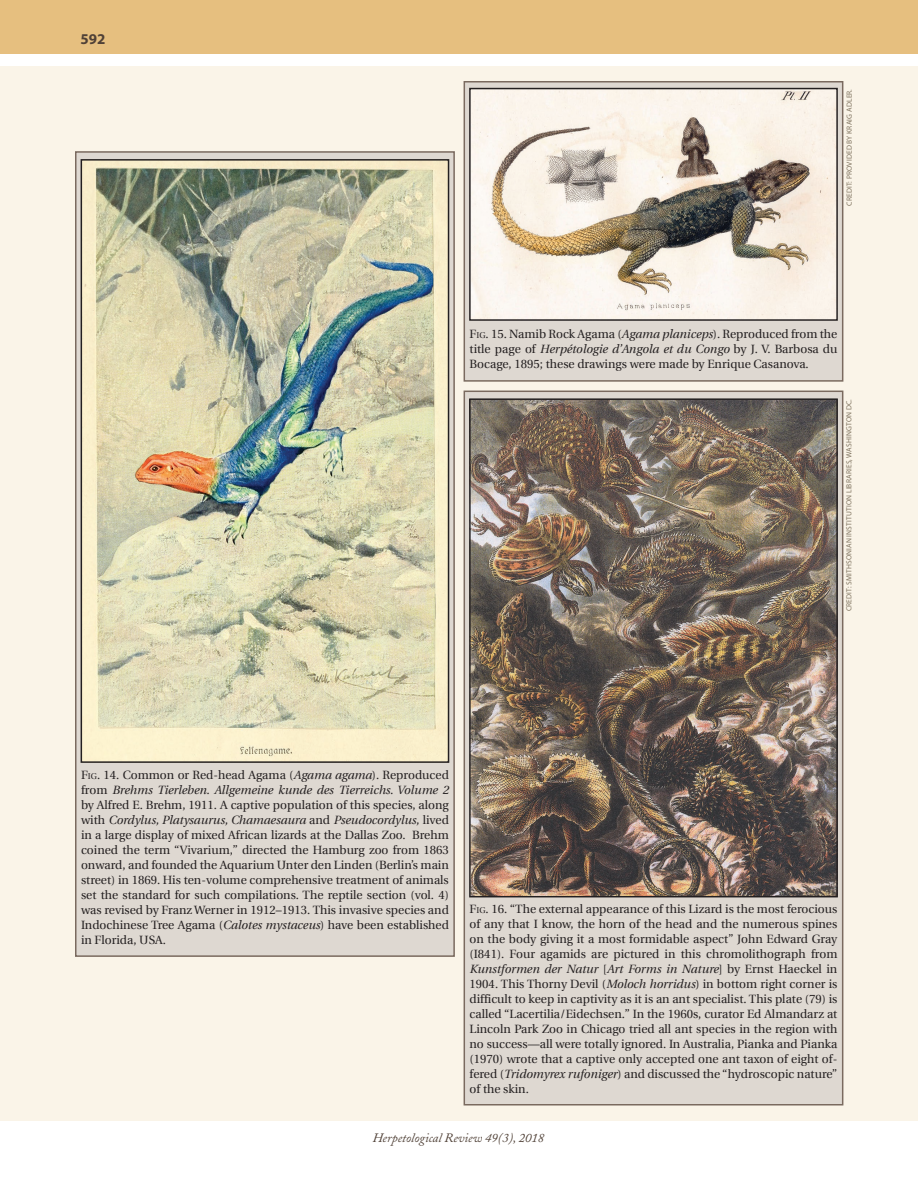
<style>
.page{position:relative;width:918px;height:1188px;background:#fff}
.page>*{position:absolute;margin:0;border:0;box-sizing:border-box;transform-origin:0 0}
.t1{font:700 15px "Myriad Pro";color:#504137}
.t2{font:italic 12.75px "Adobe Caslon";color:#504137}
.t3{font:12px/15px "Utopia";color:#231f20;text-align:justify}
.t4{font:7.5px "Myriad Pro";letter-spacing:.02em;color:#7e725e}
.s1{font-style:inherit}
.s2{font-size:8.4px}
.s3{font-style:italic}
</style>
<div class="page">
<div style="left:0;top:0;width:918px;height:54px;background:#e6bf7f"></div>
<div style="left:0;top:67px;width:918px;height:1054px;background:#faf4e8"></div>
<div style="left:75px;top:151px;width:380px;height:806px;background:#ded8d1;border:2px solid #7a6a5f"></div>
<img style="left:84px;top:162px;width:362px;height:598px">
<div style="left:81px;top:159px;width:368px;height:604px;border:2px solid #231f20"></div>
<div style="left:464px;top:81px;width:379px;height:301px;background:#ded8d1;border:2px solid #7a6a5f"></div>
<img style="left:472px;top:91px;width:363px;height:227px">
<div style="left:469px;top:88px;width:369px;height:233px;border:2px solid #231f20"></div>
<div style="left:464px;top:391px;width:379px;height:715px;background:#ded8d1;border:2px solid #7a6a5f"></div>
<img style="left:472px;top:401px;width:363px;height:493px">
<div style="left:469px;top:398px;width:369px;height:499px;border:2px solid #231f20"></div>
<p class="t1" style="left:80px;top:29px;width:26px">592</p>
<p class="t4" style="left:845px;top:206px;width:118px;rotate:-90deg">CREDIT: PROVIDED BY KRAIG ADLER.</p>
<p class="t3" style="left:470px;top:326px;width:369px"><span class="s1">F</span><span class="s2">ig</span><span class="s1">.</span> 15. Namib Rock Agama (<span class="s3">Agama planiceps</span>). Reproduced from the title page of <span class="s3">Herpétologie d’Angola et du Congo</span> by J. V. Barbosa du Bocage, 1895; these drawings were made by Enrique Casanova.</p>
<p class="t4" style="left:844px;top:611px;width:214px;rotate:-90deg">CREDIT: SMITHSONIAN INSTITUTION LIBRARIES, WASHINGTON DC.</p>
<p class="t3" style="left:81px;top:768px;width:369px"><span class="s1">F</span><span class="s2">ig</span><span class="s1">.</span> 14. Common or Red-head Agama (<span class="s3">Agama agama</span>). Reproduced from <span class="s3">Brehms Tierleben. Allgemeine kunde des Tierreichs. Volume 2 </span>by Alfred E. Brehm, 1911. A captive population of this species, along with <span class="s3">Cordylus, Platysaurus, Chamaesaura</span> and <span class="s3">Pseudocordylus,</span> lived in a large display of mixed African lizards at the Dallas Zoo. Brehm coined the term “Vivarium,” directed the Hamburg zoo from 1863 onward, and founded the Aquarium Unter den Linden (Berlin’s main street) in 1869. His ten-volume comprehensive treatment of animals set the standard for such compilations. The reptile section (vol. 4) was revised by Franz Werner in 1912–1913. This invasive species and Indochinese Tree Agama (<span class="s3">Calotes mystaceus</span>) have been established in Florida, USA.</p>
<p class="t3" style="left:470px;top:902px;width:369px"><span class="s1">F</span><span class="s2">ig</span><span class="s1">.</span> 16. “The external appearance of this Lizard is the most ferocious of any that I know, the horn of the head and the numerous spines on the body giving it a most formidable aspect” John Edward Gray (I841). Four agamids are pictured in this chromolithograph from <span class="s3">Kunstformen der Natur</span> [<span class="s3">Art Forms in Nature</span>] by Ernst Haeckel in 1904. This Thorny Devil (<span class="s3">Moloch horridus</span>) in bottom right corner is difficult to keep in captivity as it is an ant specialist. This plate (79) is called “Lacertilia/Eidechsen.” In the 1960s, curator Ed Almandarz at Lincoln Park Zoo in Chicago tried all ant species in the region with no success—all were totally ignored. In Australia, Pianka and Pianka (1970) wrote that a captive only accepted one ant taxon of eight of&shy;fered (<span class="s3">Tridomyrex rufoniger</span>) and discussed the “hydroscopic nature” of the skin.</p>
<p class="t2" style="left:373px;top:1131px;width:173px">Herpetological Review 49(3), 2018</p>
</div>
